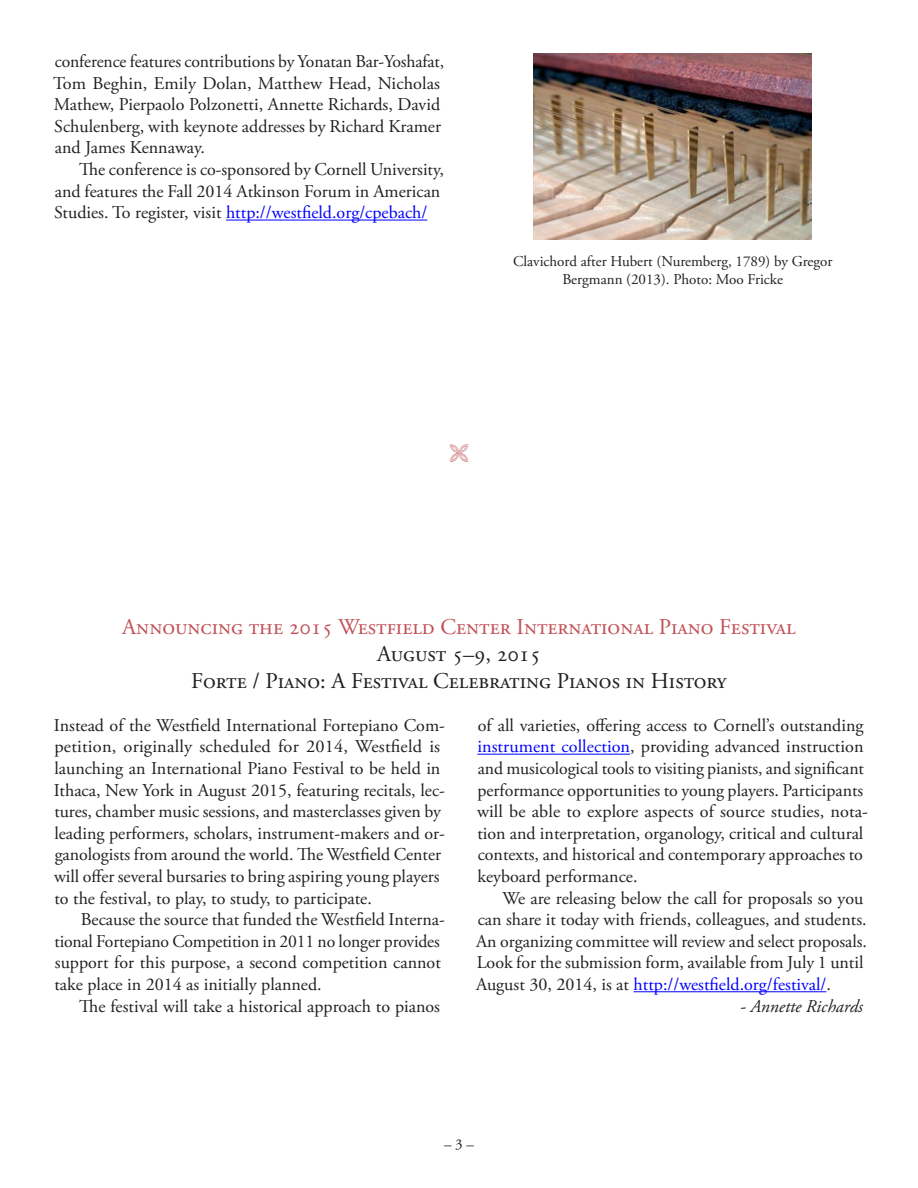
<style>
.page{position:relative;width:918px;height:1188px;background:#fff}
.page>*{position:absolute;margin:0;border:0;box-sizing:border-box;transform-origin:0 0}
.t1{font:22.5px/27px "Adobe Garamond Pro";color:#231f20;text-align:center}
.t2{font:22.5px "Adobe Garamond Pro";color:#c05157}
.t3{font:18px/21.6px "Adobe Garamond Pro";letter-spacing:-.005em;color:#231f20}
.t4{font:italic 18px "Adobe Garamond Pro";color:#231f20}
.t5{font:15px/18px "Adobe Garamond Pro";letter-spacing:-.005em;color:#231f20;text-align:center}
.s1{color:#00f}
</style>
<div class="page">
<img style="left:534px;top:54px;width:278px;height:186px">
<hr style="left:477px;top:754px;width:153px;height:1px;background:#00f">
<hr style="left:634px;top:991px;width:192px;height:1px;background:#00f">
<hr style="left:226px;top:220px;width:201px;height:1px;background:#00f">
<p class="t3" style="left:53px;top:51px;width:393px">conference features contributions by Yonatan Bar-Yoshafat, Tom Beghin, Emily Dolan, Matthew Head, Nicholas Mathew, Pierpaolo Polzonetti, Annette Richards, David Schulenberg, with keynote addresses by Richard Kramer and James Kennaway.</p>
<p class="t3" style="left:54px;top:159px;width:391px;text-indent:25px">The conference is co-sponsored by Cornell University, and features the Fall 2014 Atkinson Forum in American<br>Studies. To register, visit <span class="s1">http://westfield.org/cpebach/</span></p>
<p class="t5" style="left:513px;top:253px;width:321px">Clavichord after Hubert (Nuremberg, 1789) by Gregor<br>Bergmann (2013). Photo: Moo Fricke</p>
<p class="t2" style="left:122px;top:613px;width:675px">Announcing the 2015 Westfield Center International Piano Festival</p>
<p class="t1" style="left:191px;top:641px;width:537px">August 5–9, 2015<br>Forte / Piano: A Festival Celebrating Pianos in History</p>
<p class="t3" style="left:54px;top:715px;width:393px">Instead of the Westfield International Fortepiano Com&shy;petition, originally scheduled for 2014, Westfield is launching an International Piano Festival to be held in Ithaca, New York in August 2015, featuring recitals, lec&shy;tures, chamber music sessions, and masterclasses given by leading performers, scholars, instrument-makers and or&shy;ganologists from around the world. The Westfield Center will offer several bursaries to bring aspiring young players to the festival, to play, to study, to participate.</p>
<p class="t3" style="left:54px;top:909px;width:392px;text-indent:26px">Because the source that funded the Westfield Interna&shy;tional Fortepiano Competition in 2011 no longer provides support for this purpose, a second competition cannot take place in 2014 as initially planned.</p>
<p class="t3" style="left:79px;top:996px;width:362px">The festival will take a historical approach to pianos</p>
<p class="t3" style="left:477px;top:715px;width:393px">of all varieties, offering access to Cornell’s outstanding <span class="s1">instrument collection</span>, providing advanced instruction and musicological tools to visiting pianists, and significant performance opportunities to young players. Participants will be able to explore aspects of source studies, nota&shy;tion and interpretation, organology, critical and cultural contexts, and historical and contemporary approaches to keyboard performance.</p>
<p class="t3" style="left:476px;top:888px;width:392px;text-indent:26px">We are releasing below the call for proposals so you can share it today with friends, colleagues, and students.<br>An organizing committee will review and select proposals.<br>Look for the submission form, available from July 1 until August 30, 2014, is at <span class="s1">http://westfield.org/festival/</span>.</p>
<p class="t4" style="left:740px;top:995px;width:124px">- Annette Richards</p>
<p class="t5" style="left:444px;top:1136px;width:31px">– 3 –</p>
</div>
